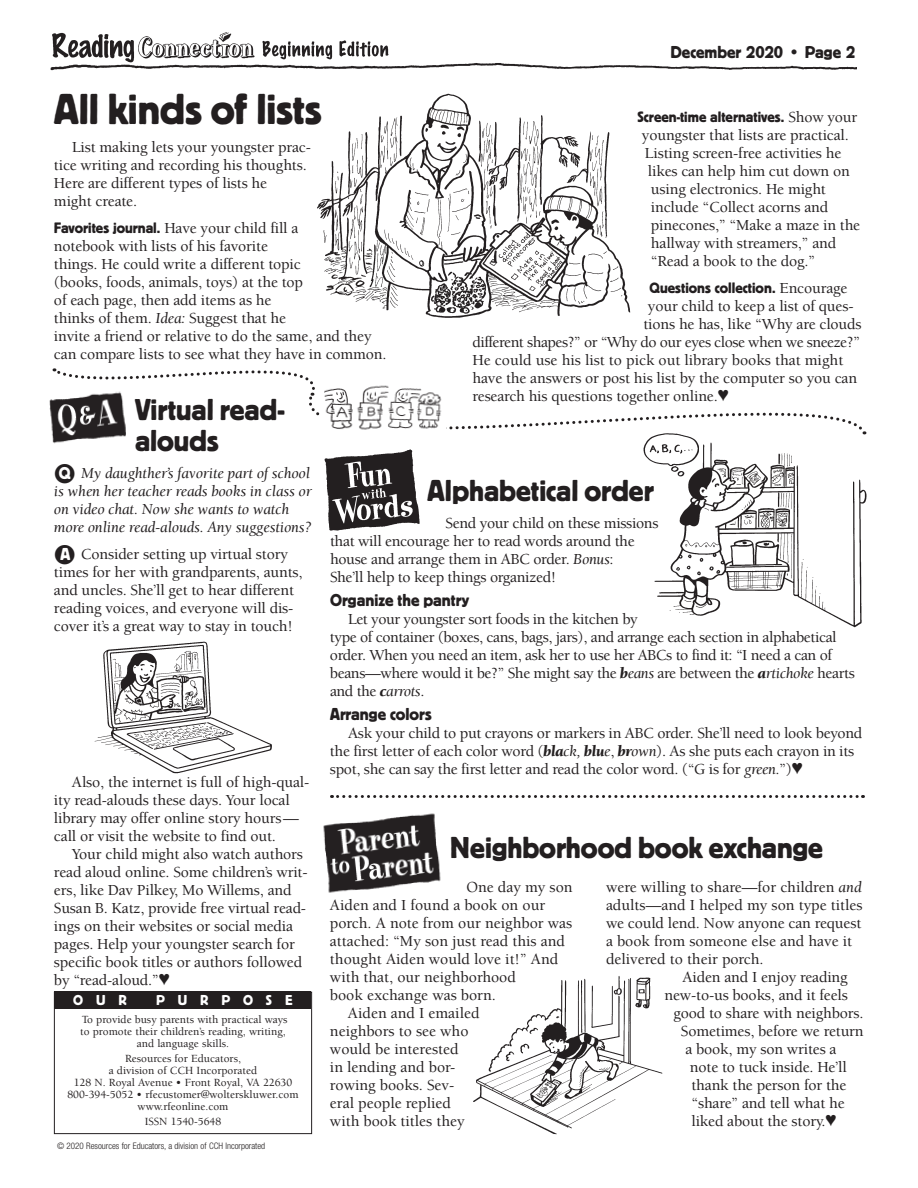
<style>
.page{position:relative;width:918px;height:1188px;background:#fff}
.page>*{position:absolute;margin:0;border:0;box-sizing:border-box;transform-origin:0 0}
.t1{font:45px "Platz";letter-spacing:-.005em;color:#231f20}
.t2{font:31.5px/31.5px "Platz";color:#231f20}
.t3{font:18px "Platz";color:#231f20}
.t4{font:500 15.75px/18px "Berkeley Std";letter-spacing:-.01em;color:#231f20}
.t5{font:italic 15.75px/18px "Berkeley Std";letter-spacing:-.01em;color:#231f20}
.t6{font:15.75px "Platz";color:#231f20}
.t7{font:500 15.75px "Berkeley Std";letter-spacing:-.03em;color:#231f20}
.t8{font:15px "Platz";letter-spacing:.86em;color:#fff}
.t9{font:500 11.25px/12px "Berkeley Std";color:#231f20;text-align:center}
.t10{font:300 condensed 9px "Helvetica Neue";color:#231f20}
.s1{font-family:"Berkeley Std";font-weight:500}
.s2{font-family:"Platz";font-weight:400}
.s3{font-weight:400;font-style:italic}
.s4{font-family:"Platz";font-style:normal;font-size:18px;color:#fff}
.s5{font-family:"Platz";font-weight:400;font-size:18px;color:#fff}
.s6{font-weight:900;font-style:italic}
</style>
<div class="page">
<div style="left:54px;top:992px;width:258px;height:142px;border:1px solid #231f20"></div>
<div style="left:55px;top:992px;width:256px;height:17px;background:#231f20"></div>
<img style="left:50px;top:63px;width:807px;height:8px">
<img style="left:53px;top:33px;width:336px;height:30px">
<svg style="left:316px;top:412px;width:541px;height:18px"></svg>
<svg style="left:332px;top:795px;width:531px;height:3px"></svg>
<svg style="left:53px;top:368px;width:262px;height:44px"></svg>
<img style="left:49px;top:392px;width:82px;height:52px">
<img style="left:323px;top:813px;width:118px;height:80px">
<img style="left:324px;top:449px;width:96px;height:82px">
<img style="left:317px;top:93px;width:314px;height:225px">
<img style="left:637px;top:426px;width:230px;height:202px">
<img style="left:474px;top:976px;width:189px;height:159px">
<img style="left:94px;top:641px;width:178px;height:133px">
<img style="left:642px;top:428px;width:57px;height:51px">
<img style="left:317px;top:385px;width:133px;height:45px">
<h1 class="t3" style="left:670px;top:42px;width:186px">December 2020 • Page 2</h1>
<h2 class="t1" style="left:54px;top:84px;width:269px">All kinds of lists</h2>
<p class="t6" style="left:637px;top:108px;width:221px">Screen-time alternatives. <span class="s1">Show your</span></p>
<p class="t4" style="left:642px;top:127px;width:208px">youngster that lists are practical.</p>
<p class="t4" style="left:645px;top:145px;width:198px">Listing screen-free activities he</p>
<p class="t4" style="left:648px;top:163px;width:203px">likes can help him cut down on</p>
<p class="t4" style="left:651px;top:181px;width:176px">using electronics. He might</p>
<p class="t4" style="left:651px;top:199px;width:179px">include “Collect acorns and</p>
<p class="t4" style="left:651px;top:217px;width:211px">pinecones,” “Make a maze in the</p>
<p class="t4" style="left:651px;top:235px;width:187px">hallway with streamers,” and</p>
<p class="t4" style="left:651px;top:253px;width:166px">“Read a book to the dog.”</p>
<p class="t6" style="left:649px;top:280px;width:200px">Questions collection. <span class="s1">Encourage</span></p>
<p class="t4" style="left:648px;top:298px;width:207px">your child to keep a list of ques-</p>
<p class="t4" style="left:643px;top:316px;width:220px">tions he has, like “Why are clouds</p>
<p class="t7" style="left:472px;top:334px;width:389px">different shapes?” or “Why do our eyes close when we sneeze?”</p>
<p class="t4" style="left:472px;top:352px;width:372px">He could use his list to pick out library books that might</p>
<p class="t4" style="left:472px;top:370px;width:386px">have the answers or post his list by the computer so you can</p>
<p class="t4" style="left:472px;top:388px;width:258px">research his questions together online.♥</p>
<p class="t4" style="left:54px;top:138px;width:259px;text-indent:18px">List making lets your youngster prac&shy;tice writing and recording his thoughts.<br>Here are different types of lists he<br>might create.</p>
<p class="t4" style="left:54px;top:219px;width:334px"><span class="s2">Favorites journal.</span> Have your child fill a<br>notebook with lists of his favorite<br>things. He could write a different topic<br>(books, foods, animals, toys) at the top<br>of each page, then add items as he<br>thinks of them. <span class="s3">Idea:</span> Suggest that he<br>invite a friend or relative to do the same, and they can compare lists to see what they have in common.</p>
<h2 class="t2" style="left:135px;top:393px;width:151px">Virtual read&shy;alouds</h2>
<p class="t5" style="left:54px;top:465px;width:259px">●<span class="s4">Q</span> My daughther’s favorite part of school is when her teacher reads books in class or on video chat. Now she wants to watch more online read-alouds. Any suggestions?</p>
<p class="t4" style="left:54px;top:546px;width:250px">●<span class="s5">A</span> Consider setting up virtual story times for her with grandparents, aunts, and uncles. She’ll get to hear different reading voices, and everyone will dis&shy;cover it’s a great way to stay in touch!</p>
<h2 class="t2" style="left:428px;top:475px;width:228px">Alphabetical order</h2>
<p class="t4" style="left:330px;top:514px;width:330px;text-indent:115px">Send your child on these missions that will encourage her to read words around the house and arrange them in ABC order. <span class="s3">Bonus</span>:<br>She’ll help to keep things organized!</p>
<p class="t3" style="left:330px;top:590px;width:141px">Organize the pantry</p>
<p class="t4" style="left:330px;top:610px;width:526px;text-indent:18px">Let your youngster sort foods in the kitchen by<br>type of container (boxes, cans, bags, jars), and arrange each section in alphabetical order. When you need an item, ask her to use her ABCs to find it: “I need a can of beans—where would it be?” She might say the <span class="s6">b</span><span class="s3">eans</span> are between the <span class="s6">a</span><span class="s3">rtichoke</span> hearts and the <span class="s6">c</span><span class="s3">arrots</span>.</p>
<p class="t3" style="left:330px;top:704px;width:103px">Arrange colors</p>
<p class="t4" style="left:330px;top:724px;width:534px;text-indent:18px">Ask your child to put crayons or markers in ABC order. She’ll need to look beyond the first letter of each color word (<span class="s6">bla</span><span class="s3">ck,</span> <span class="s6">blu</span><span class="s3">e</span>, <span class="s6">br</span><span class="s3">own</span>). As she puts each crayon in its spot, she can say the first letter and read the color word. (“G is for <span class="s3">green.</span>”)♥</p>
<p class="t4" style="left:72px;top:774px;width:239px">Also, the internet is full of high-qual-</p>
<p class="t4" style="left:54px;top:792px;width:237px">ity read-alouds these days. Your local</p>
<p class="t4" style="left:54px;top:810px;width:246px">library may offer online story hours—</p>
<p class="t4" style="left:54px;top:828px;width:223px">call or visit the website to find out.</p>
<p class="t4" style="left:72px;top:846px;width:233px">Your child might also watch authors</p>
<p class="t4" style="left:54px;top:864px;width:255px">read aloud online. Some children’s writ-</p>
<p class="t4" style="left:54px;top:882px;width:239px">ers, like Dav Pilkey, Mo Willems, and</p>
<p class="t4" style="left:54px;top:900px;width:254px">Susan B. Katz, provide free virtual read-</p>
<p class="t4" style="left:54px;top:918px;width:241px">ings on their websites or social media</p>
<p class="t4" style="left:54px;top:936px;width:242px">pages. Help your youngster search for</p>
<p class="t4" style="left:54px;top:954px;width:250px">specific book titles or authors followed</p>
<p class="t4" style="left:54px;top:972px;width:117px">by “read-aloud.”♥</p>
<h2 class="t2" style="left:450px;top:832px;width:374px">Neighborhood book exchange</h2>
<p class="t4" style="left:606px;top:879px;width:257px">were willing to share—for children <span class="s3">and</span></p>
<p class="t4" style="left:606px;top:897px;width:258px">adults—and I helped my son type titles</p>
<p class="t4" style="left:606px;top:915px;width:257px">we could lend. Now anyone can request</p>
<p class="t4" style="left:606px;top:933px;width:248px">a book from someone else and have it</p>
<p class="t4" style="left:606px;top:951px;width:159px">delivered to their porch.</p>
<p class="t4" style="left:682px;top:969px;width:167px">Aiden and I enjoy reading</p>
<p class="t4" style="left:664px;top:987px;width:185px">new-to-us books, and it feels</p>
<p class="t4" style="left:673px;top:1005px;width:192px">good to share with neighbors.</p>
<p class="t4" style="left:681px;top:1023px;width:184px">Sometimes, before we return</p>
<p class="t4" style="left:685px;top:1041px;width:153px">a book, my son writes a</p>
<p class="t4" style="left:690px;top:1059px;width:158px">note to tuck inside. He’ll</p>
<p class="t4" style="left:691px;top:1077px;width:157px">thank the person for the</p>
<p class="t4" style="left:691px;top:1095px;width:155px">“share” and tell what he</p>
<p class="t4" style="left:691px;top:1113px;width:146px">liked about the story.♥</p>
<p class="t4" style="left:466px;top:879px;width:108px">One day my son</p>
<p class="t4" style="left:330px;top:897px;width:217px">Aiden and I found a book on our</p>
<p class="t4" style="left:330px;top:915px;width:244px">porch. A note from our neighbor was</p>
<p class="t4" style="left:330px;top:933px;width:237px">attached: “My son just read this and</p>
<p class="t4" style="left:330px;top:951px;width:230px">thought Aiden would love it!” And</p>
<p class="t4" style="left:330px;top:969px;width:187px">with that, our neighborhood</p>
<p class="t4" style="left:330px;top:987px;width:167px">book exchange was born.</p>
<p class="t4" style="left:348px;top:1005px;width:133px">Aiden and I emailed</p>
<p class="t4" style="left:330px;top:1023px;width:140px">neighbors to see who</p>
<p class="t4" style="left:330px;top:1041px;width:130px">would be interested</p>
<p class="t4" style="left:330px;top:1059px;width:127px">in lending and bor-</p>
<p class="t4" style="left:330px;top:1077px;width:126px">rowing books. Sev-</p>
<p class="t4" style="left:330px;top:1095px;width:122px">eral people replied</p>
<p class="t4" style="left:330px;top:1113px;width:136px">with book titles they</p>
<p class="t8" style="left:73px;top:992px;width:55px">OUR</p>
<p class="t8" style="left:156px;top:992px;width:138px">PURPOSE</p>
<p class="t9" style="left:80px;top:1014px;width:209px">To provide busy parents with practical ways to promote their children’s reading, writing, and language skills.</p>
<p class="t9" style="left:67px;top:1053px;width:233px">Resources for Educators,<br>a division of CCH Incorporated<br>128 N. Royal Avenue • Front Royal, VA 22630<br>800-394-5052 • rfecustomer@wolterskluwer.com www.rfeonline.com</p>
<p class="t9" style="left:145px;top:1116px;width:78px">ISSN 1540-5648</p>
<p class="t10" style="left:57px;top:1141px;width:210px">© 2020 Resources for Educators, a division of CCH Incorporated</p>
</div>
